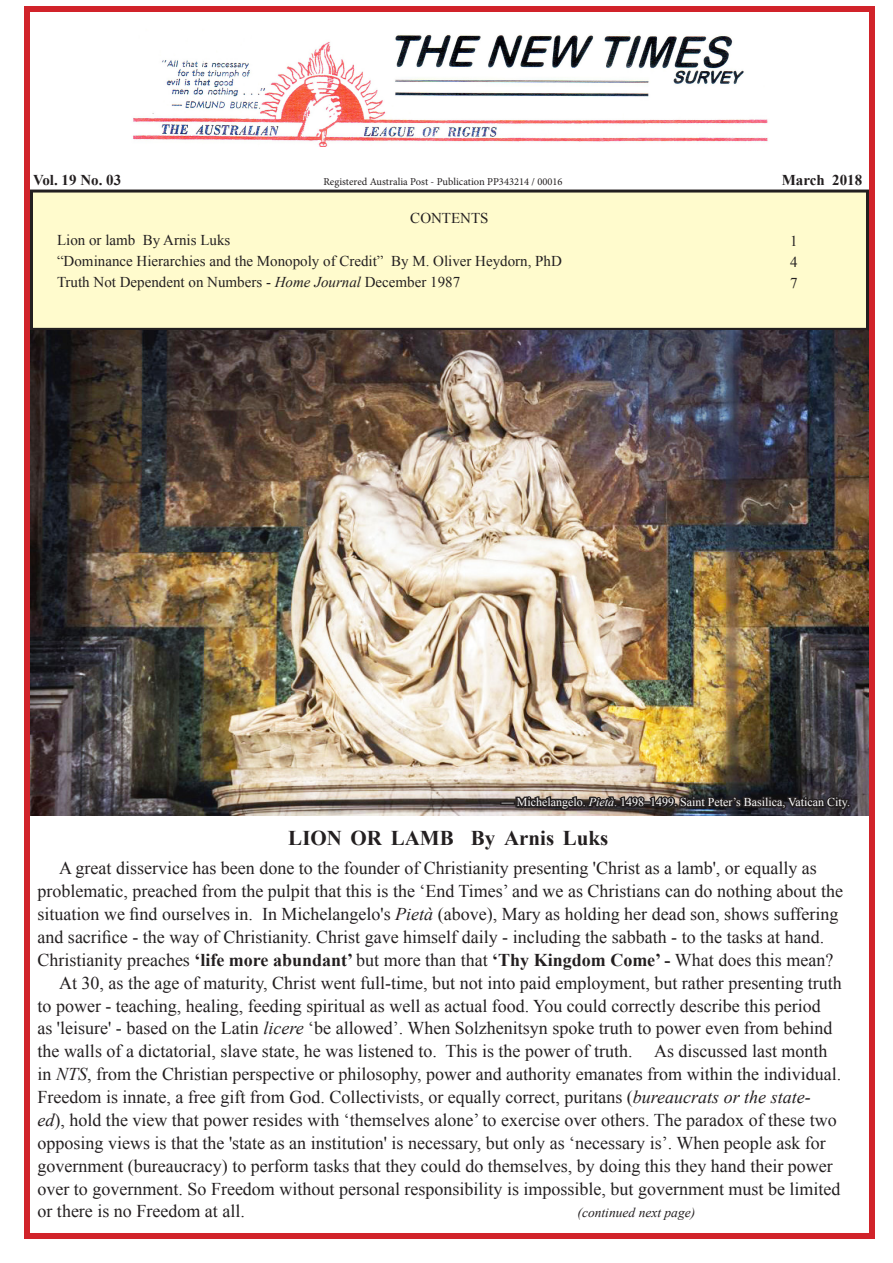
<style>
.page{position:relative;width:893px;height:1263px;background:#fff}
.page>*{position:absolute;margin:0;border:0;box-sizing:border-box;transform-origin:0 0}
.t1{font:700 21px "Times New Roman";color:#231f20}
.t2{font:18px/23px "Times New Roman";color:#231f20}
.t3{font:15px "Times New Roman";color:#231f20}
.t4{font:700 15px "Times New Roman";color:#231f20}
.t5{font:italic 13.5px "Times New Roman";color:#231f20}
.t6{font:12px "Times New Roman";color:#fcfcfc}
.t7{font:10.5px "Minion Pro";color:#231f20}
.s1{font-style:italic}
.s2{font-weight:700}
</style>
<div class="page">
<div style="left:24px;top:6px;width:851px;height:1233px;border:6px solid #d1232a"></div>
<div style="left:32px;top:191px;width:835px;height:138px;background:#fffbcd"></div>
<div style="left:30px;top:190px;width:839px;height:141px;border:3px solid #231f20"></div>
<img style="left:133px;top:34px;width:635px;height:112px">
<img style="left:30px;top:331px;width:839px;height:484px">
<div style="left:500px;top:801px;width:15px;height:4px;border:3px solid #231f20"></div>
<img style="left:514px;top:786px;width:339px;height:27px">
<p class="t4" style="left:33px;top:170px;width:90px">Vol. 19 No. 03</p>
<p class="t7" style="left:323px;top:175px;width:241px">Registered Australia Post - Publication PP343214 / 00016</p>
<p class="t4" style="left:782px;top:170px;width:82px">March 2018</p>
<p class="t3" style="left:410px;top:208px;width:80px">CONTENTS</p>
<p class="t3" style="left:57px;top:230px;width:175px">Lion or lamb By Arnis Luks</p>
<p class="t3" style="left:57px;top:251px;width:506px">“Dominance Hierarchies and the Monopoly of Credit” By M. Oliver Heydorn, PhD</p>
<p class="t3" style="left:57px;top:272px;width:405px">Truth Not Dependent on Numbers - <span class="s1">Home Journal</span> December 1987</p>
<p class="t3" style="left:790px;top:231px;width:9px">1</p>
<p class="t3" style="left:790px;top:252px;width:9px">4</p>
<p class="t3" style="left:790px;top:273px;width:9px">7</p>
<p class="t6" style="left:502px;top:794px;width:350px">— Michelangelo. <span class="s1">Pietà</span>. 1498–1499. Saint Peter’s Basilica, Vatican City.</p>
<p class="t1" style="left:288px;top:823px;width:322px">LION OR LAMB By Arnis Luks</p>
<p class="t2" style="left:38px;top:856px;width:807px;text-indent:22px">A great disservice has been done to the founder of Christianity presenting 'Christ as a lamb', or equally as problematic, preached from the pulpit that this is the ‘End Times’ and we as Christians can do nothing about the situation we find ourselves in. In Michelangelo's <span class="s1">Pietà</span> (above), Mary as holding her dead son, shows suffering and sacrifice - the way of Christianity. Christ gave himself daily - including the sabbath - to the tasks at hand.</p>
<p class="t2" style="left:38px;top:948px;width:797px">Christianity preaches <span class="s2">‘life more abundant’</span> but more than that <span class="s2">‘Thy Kingdom Come’ -</span> What does this mean?</p>
<p class="t2" style="left:38px;top:971px;width:806px;text-indent:22px">At 30, as the age of maturity, Christ went full-time, but not into paid employment, but rather presenting truth to power - teaching, healing, feeding spiritual as well as actual food. You could correctly describe this period<br>as 'leisure' - based on the Latin <span class="s1">licere</span> ‘be allowed’. When Solzhenitsyn spoke truth to power even from behind the walls of a dictatorial, slave state, he was listened to. This is the power of truth. As discussed last month in <span class="s1">NTS</span>, from the Christian perspective or philosophy, power and authority emanates from within the individual.<br>Freedom is innate, a free gift from God. Collectivists, or equally correct, puritans (<span class="s1">bureaucrats or the state&shy;ed</span>), hold the view that power resides with ‘themselves alone’ to exercise over others. The paradox of these two opposing views is that the 'state as an institution' is necessary, but only as ‘necessary is’. When people ask for government (bureaucracy) to perform tasks that they could do themselves, by doing this they hand their power over to government. So Freedom without personal responsibility is impossible, but government must be limited or there is no Freedom at all.</p>
<p class="t5" style="left:578px;top:1203px;width:119px">(continued next page)</p>
</div>
